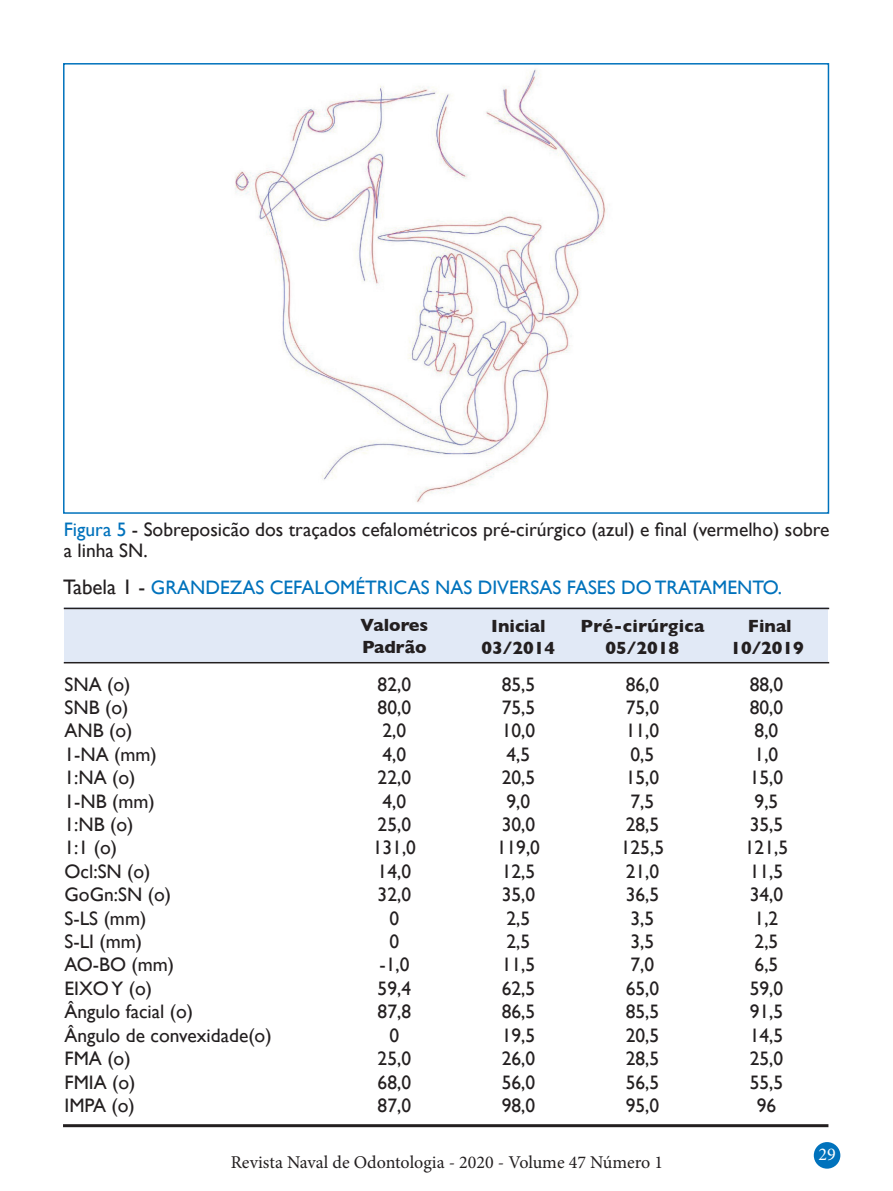
<style>
.page{position:relative;width:893px;height:1191px;background:#fff}
.page>*{position:absolute;margin:0;border:0;box-sizing:border-box;transform-origin:0 0}
.t1{font:19.5px/23.4px "Gill Sans";color:#231f20;text-align:center}
.t2{font:19.5px "Gill Sans";color:#0072bc}
.t3{font:18px "Minion Pro";color:#231f20}
.t4{font:700 18px/21.6px "Gill Sans";color:#231f20;text-align:center}
.t5{font:700 18px/21.6px "Gill Sans";letter-spacing:.02em;color:#231f20;text-align:center}
.t6{font:18px "Minion Pro";color:#fff}
.s1{color:#0072bc}
.s2{font-size:21px;color:#231f20}
</style>
<div class="page">
<div style="left:814px;top:1142px;width:26px;height:26px;background:#0072bc;border-radius:50%"></div>
<img style="left:235px;top:69px;width:375px;height:434px">
<div style="left:65px;top:607px;width:763px;height:55px;background:#e1e9f6"></div>
<hr style="left:64px;top:607px;width:765px;height:2px;background:#231f20">
<hr style="left:64px;top:662px;width:765px;height:1px;background:#231f20">
<hr style="left:63px;top:1124px;width:765px;height:3px;background:#231f20">
<div style="left:63px;top:63px;width:766px;height:451px;border:2px solid #0072bc"></div>
<p class="t1" style="left:64px;top:518px;width:767px;line-height:21px;text-align:left"><span class="s1">Figura 5</span> - Sobreposicão dos traçados cefalométricos pré-cirúrgico (azul) e final (vermelho) sobre a linha SN.</p>
<p class="t2" style="left:63px;top:575px;width:720px"><span class="s2">Tabela 1 -</span> GRANDEZAS CEFALOMÉTRICAS NAS DIVERSAS FASES DO TRATAMENTO.</p>
<p class="t4" style="left:361px;top:614px;width:69px;text-align:left">Valores<br>Padrão</p>
<p class="t4" style="left:482px;top:615px;width:75px">Inicial<br>03/2014</p>
<p class="t5" style="left:580px;top:615px;width:126px">Pré-cirúrgica<br>05/2018</p>
<p class="t4" style="left:730px;top:615px;width:75px">Final<br>10/2019</p>
<p class="t1" style="left:373px;top:672px;width:45px">82,0<br>80,0<br>2,0<br>4,0<br>22,0<br>4,0<br>25,0<br>131,0<br>14,0<br>32,0<br>0<br>0 -1,0<br>59,4<br>87,8<br>0<br>25,0<br>68,0<br>87,0</p>
<p class="t1" style="left:497px;top:672px;width:45px">85,5<br>75,5<br>10,0<br>4,5<br>20,5<br>9,0<br>30,0<br>119,0<br>12,5<br>35,0<br>2,5<br>2,5<br>11,5<br>62,5<br>86,5<br>19,5<br>26,0<br>56,0<br>98,0</p>
<p class="t1" style="left:621px;top:672px;width:45px">86,0<br>75,0<br>11,0<br>0,5<br>15,0<br>7,5<br>28,5<br>125,5<br>21,0<br>36,5<br>3,5<br>3,5<br>7,0<br>65,0<br>85,5<br>20,5<br>28,5<br>56,5<br>95,0</p>
<p class="t1" style="left:745px;top:672px;width:45px">88,0<br>80,0<br>8,0<br>1,0<br>15,0<br>9,5<br>35,5<br>121,5<br>11,5<br>34,0<br>1,2<br>2,5<br>6,5<br>59,0<br>91,5<br>14,5<br>25,0<br>55,5<br>96</p>
<p class="t1" style="left:65px;top:672px;width:209px;text-align:left">SNA (o)<br>SNB (o)<br>ANB (o)<br>1-NA (mm)<br>1:NA (o)<br>1-NB (mm)<br>1:NB (o)<br>1:1 (o)<br>Ocl:SN (o)<br>GoGn:SN (o)<br>S-LS (mm)<br>S-LI (mm)<br>AO-BO (mm)<br>EIXO Y (o)<br>Ângulo facial (o)<br>Ângulo de convexidade(o)<br>FMA (o)<br>FMIA (o)<br>IMPA (o)</p>
<p class="t3" style="left:231px;top:1150px;width:434px">Revista Naval de Odontologia - 2020 - Volume 47 Número 1</p>
<p class="t6" style="left:818px;top:1142px;width:19px">29</p>
</div>
